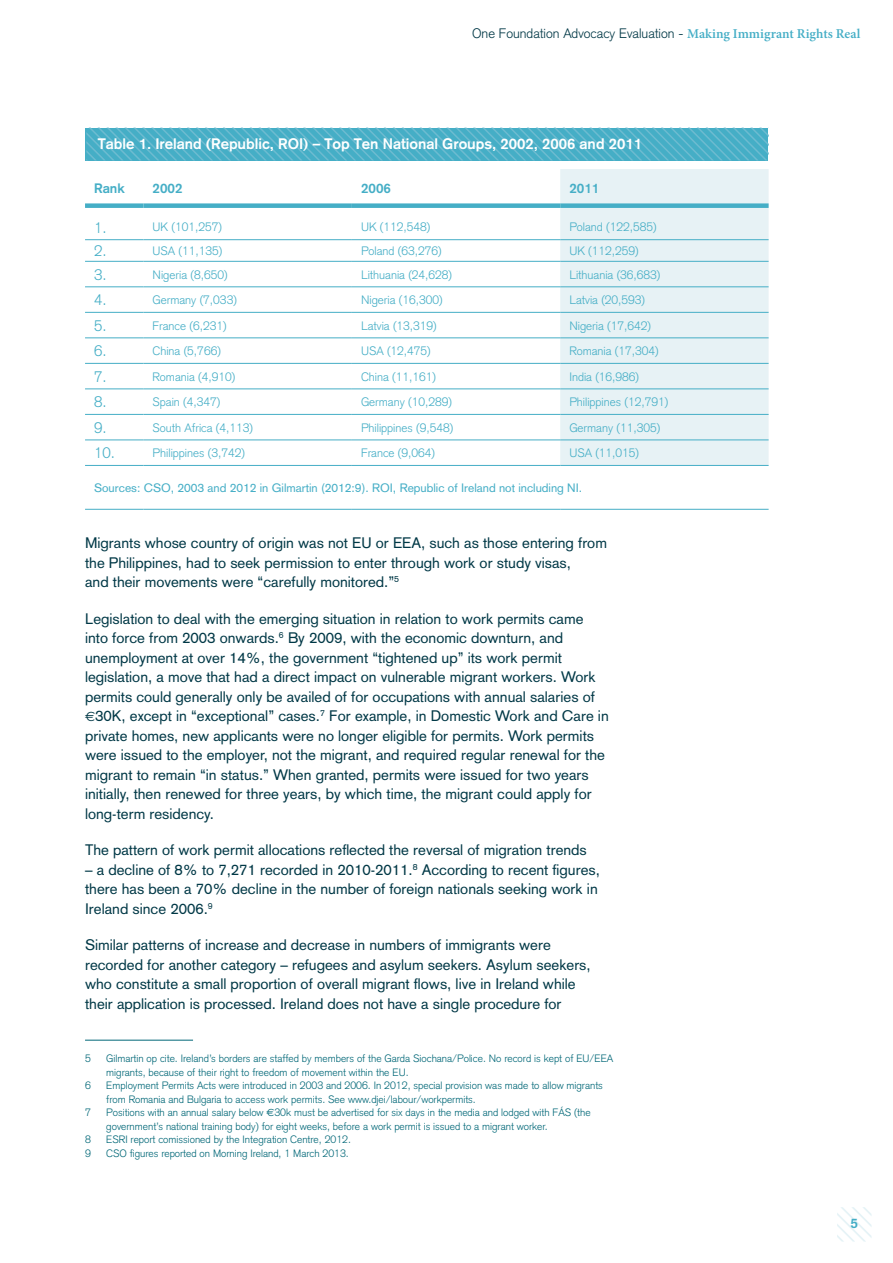
<style>
.page{position:relative;width:893px;height:1263px;background:#fff}
.page>*{position:absolute;margin:0;border:0;box-sizing:border-box;transform-origin:0 0}
.t1{font:15px/19.5px "Akzidenz Grotesk";color:#003846}
.t2{font:700 15px "Akzidenz Grotesk";color:#fff}
.t3{font:300 15px "Akzidenz Grotesk";color:#45aec6}
.t4{font:300 13.5px "Akzidenz Grotesk";color:#003846}
.t5{font:700 13.5px "Akzidenz Grotesk";color:#45aec6}
.t6{font:300 12px "Akzidenz Grotesk";color:#45aec6}
.t7{font:12px "Akzidenz Grotesk";color:#45aec6}
.t8{font:300 10.5px/13.5px "Akzidenz Grotesk";color:#006777}
.s1{font-family:"Minion Pro";font-weight:600;color:#45aec6}
.s2{font-family:"Euro Sans";font-size:13.5px}
.s3{font-family:"Euro Sans";font-weight:400}
</style>
<div class="page">
<svg style="left:837px;top:1207px;width:34px;height:34px"></svg>
<svg style="left:86px;top:128px;width:683px;height:32px;background:#4eb1c8"></svg>
<svg style="left:85px;top:240px;width:475px;height:225px"></svg>
<div style="left:560px;top:169px;width:209px;height:296px;background:#e7f2f5"></div>
<div style="left:85px;top:203px;width:59px;height:5px;background:#45aec6"></div>
<div style="left:144px;top:203px;width:208px;height:5px;background:#45aec6"></div>
<div style="left:352px;top:203px;width:208px;height:5px;background:#45aec6"></div>
<div style="left:560px;top:203px;width:209px;height:5px;background:#45aec6"></div>
<hr style="left:85px;top:239px;width:59px;height:1px;background:#45aec6">
<hr style="left:144px;top:239px;width:208px;height:1px;background:#45aec6">
<hr style="left:352px;top:239px;width:208px;height:1px;background:#45aec6">
<hr style="left:560px;top:239px;width:209px;height:1px;background:#45aec6">
<hr style="left:85px;top:261px;width:59px;height:1px;background:#45aec6">
<hr style="left:85px;top:286px;width:59px;height:1px;background:#45aec6">
<hr style="left:85px;top:312px;width:59px;height:1px;background:#45aec6">
<hr style="left:85px;top:337px;width:59px;height:1px;background:#45aec6">
<hr style="left:85px;top:363px;width:59px;height:1px;background:#45aec6">
<hr style="left:85px;top:388px;width:59px;height:1px;background:#45aec6">
<hr style="left:85px;top:414px;width:59px;height:1px;background:#45aec6">
<hr style="left:85px;top:439px;width:59px;height:1px;background:#45aec6">
<hr style="left:85px;top:465px;width:59px;height:1px;background:#45aec6">
<hr style="left:85px;top:509px;width:59px;height:1px;background:#45aec6">
<hr style="left:144px;top:509px;width:208px;height:1px;background:#45aec6">
<hr style="left:352px;top:509px;width:208px;height:1px;background:#45aec6">
<hr style="left:560px;top:509px;width:209px;height:1px;background:#45aec6">
<hr style="left:144px;top:261px;width:208px;height:1px;background:#45aec6">
<hr style="left:144px;top:286px;width:208px;height:1px;background:#45aec6">
<hr style="left:144px;top:312px;width:208px;height:1px;background:#45aec6">
<hr style="left:144px;top:337px;width:208px;height:1px;background:#45aec6">
<hr style="left:144px;top:363px;width:208px;height:1px;background:#45aec6">
<hr style="left:144px;top:388px;width:208px;height:1px;background:#45aec6">
<hr style="left:144px;top:414px;width:208px;height:1px;background:#45aec6">
<hr style="left:144px;top:439px;width:208px;height:1px;background:#45aec6">
<hr style="left:144px;top:465px;width:208px;height:1px;background:#45aec6">
<hr style="left:352px;top:261px;width:208px;height:1px;background:#45aec6">
<hr style="left:352px;top:286px;width:208px;height:1px;background:#45aec6">
<hr style="left:352px;top:312px;width:208px;height:1px;background:#45aec6">
<hr style="left:352px;top:337px;width:208px;height:1px;background:#45aec6">
<hr style="left:352px;top:363px;width:208px;height:1px;background:#45aec6">
<hr style="left:352px;top:388px;width:208px;height:1px;background:#45aec6">
<hr style="left:352px;top:414px;width:208px;height:1px;background:#45aec6">
<hr style="left:352px;top:439px;width:208px;height:1px;background:#45aec6">
<hr style="left:352px;top:465px;width:208px;height:1px;background:#45aec6">
<hr style="left:560px;top:261px;width:209px;height:1px;background:#45aec6">
<hr style="left:560px;top:286px;width:209px;height:1px;background:#45aec6">
<hr style="left:560px;top:312px;width:209px;height:1px;background:#45aec6">
<hr style="left:560px;top:337px;width:209px;height:1px;background:#45aec6">
<hr style="left:560px;top:363px;width:209px;height:1px;background:#45aec6">
<hr style="left:560px;top:388px;width:209px;height:1px;background:#45aec6">
<hr style="left:560px;top:414px;width:209px;height:1px;background:#45aec6">
<hr style="left:560px;top:439px;width:209px;height:1px;background:#45aec6">
<hr style="left:560px;top:465px;width:209px;height:1px;background:#45aec6">
<hr style="left:85px;top:1040px;width:108px;height:1px;background:#006777">
<p class="t4" style="left:472px;top:25px;width:390px">One Foundation Advocacy Evaluation - <span class="s1">Making Immigrant Rights Real</span></p>
<p class="t2" style="left:98px;top:135px;width:546px">Table 1. Ireland (Republic, ROI) – Top Ten National Groups, 2002, 2006 and 2011</p>
<p class="t5" style="left:94px;top:180px;width:32px">Rank</p>
<p class="t5" style="left:153px;top:180px;width:32px">2002</p>
<p class="t5" style="left:361px;top:180px;width:32px">2006</p>
<p class="t5" style="left:569px;top:180px;width:32px">2011</p>
<p class="t3" style="left:94px;top:219px;width:14px">1.</p>
<p class="t6" style="left:153px;top:220px;width:71px">UK (101,257)</p>
<p class="t6" style="left:361px;top:220px;width:71px">UK (112,548)</p>
<p class="t6" style="left:569px;top:220px;width:89px">Poland (122,585)</p>
<p class="t3" style="left:94px;top:242px;width:14px">2.</p>
<p class="t6" style="left:153px;top:244px;width:71px">USA (11,135)</p>
<p class="t6" style="left:361px;top:244px;width:82px">Poland (63,276)</p>
<p class="t6" style="left:569px;top:244px;width:71px">UK (112,259)</p>
<p class="t3" style="left:94px;top:266px;width:14px">3.</p>
<p class="t6" style="left:153px;top:267px;width:76px">Nigeria (8,650)</p>
<p class="t6" style="left:361px;top:267px;width:93px">Lithuania (24,628)</p>
<p class="t6" style="left:569px;top:267px;width:93px">Lithuania (36,683)</p>
<p class="t3" style="left:94px;top:291px;width:14px">4.</p>
<p class="t6" style="left:153px;top:293px;width:86px">Germany (7,033)</p>
<p class="t6" style="left:361px;top:293px;width:83px">Nigeria (16,300)</p>
<p class="t6" style="left:569px;top:293px;width:77px">Latvia (20,593)</p>
<p class="t3" style="left:94px;top:317px;width:14px">5.</p>
<p class="t6" style="left:153px;top:318px;width:76px">France (6,231)</p>
<p class="t6" style="left:361px;top:318px;width:77px">Latvia (13,319)</p>
<p class="t6" style="left:569px;top:318px;width:83px">Nigeria (17,642)</p>
<p class="t3" style="left:94px;top:342px;width:14px">6.</p>
<p class="t6" style="left:153px;top:344px;width:70px">China (5,766)</p>
<p class="t6" style="left:361px;top:344px;width:71px">USA (12,475)</p>
<p class="t6" style="left:569px;top:344px;width:91px">Romania (17,304)</p>
<p class="t3" style="left:94px;top:368px;width:14px">7.</p>
<p class="t6" style="left:153px;top:369px;width:84px">Romania (4,910)</p>
<p class="t6" style="left:361px;top:369px;width:76px">China (11,161)</p>
<p class="t6" style="left:569px;top:369px;width:71px">India (16,986)</p>
<p class="t3" style="left:94px;top:393px;width:14px">8.</p>
<p class="t6" style="left:153px;top:395px;width:69px">Spain (4,347)</p>
<p class="t6" style="left:361px;top:395px;width:92px">Germany (10,289)</p>
<p class="t6" style="left:569px;top:395px;width:100px">Philippines (12,791)</p>
<p class="t3" style="left:94px;top:419px;width:14px">9.</p>
<p class="t6" style="left:153px;top:420px;width:102px">South Africa (4,113)</p>
<p class="t6" style="left:361px;top:420px;width:94px">Philippines (9,548)</p>
<p class="t6" style="left:569px;top:420px;width:92px">Germany (11,305)</p>
<p class="t3" style="left:94px;top:444px;width:22px">10.</p>
<p class="t6" style="left:153px;top:446px;width:94px">Philippines (3,742)</p>
<p class="t6" style="left:361px;top:446px;width:76px">France (9,064)</p>
<p class="t6" style="left:569px;top:446px;width:71px">USA (11,015)</p>
<p class="t7" style="left:94px;top:481px;width:489px">Sources: CSO, 2003 and 2012 in Gilmartin (2012:9). ROI, Republic of Ireland not including NI.</p>
<p class="t1" style="left:85px;top:533px;width:523px">Migrants whose country of origin was not EU or EEA, such as those entering from the Philippines, had to seek permission to enter through work or study visas,<br>and their movements were “carefully monitored.”<sup>5</sup></p>
<p class="t1" style="left:85px;top:609px;width:525px">Legislation to deal with the emerging situation in relation to work permits came into force from 2003 onwards.<sup>6</sup> By 2009, with the economic downturn, and unemployment at over 14%, the government “tightened up” its work permit legislation, a move that had a direct impact on vulnerable migrant workers. Work permits could generally only be availed of for occupations with annual salaries of <span class="s2">€</span>30K, except in “exceptional” cases.<sup>7</sup> For example, in Domestic Work and Care in private homes, new applicants were no longer eligible for permits. Work permits were issued to the employer, not the migrant, and required regular renewal for the migrant to remain “in status.” When granted, permits were issued for two years initially, then renewed for three years, by which time, the migrant could apply for long-term residency.</p>
<p class="t1" style="left:85px;top:840px;width:503px">The pattern of work permit allocations reflected the reversal of migration trends</p>
<p class="t1" style="left:85px;top:860px;width:516px">– a decline of 8% to 7,271 recorded in 2010-2011.<sup>8</sup> According to recent figures, there has been a 70% decline in the number of foreign nationals seeking work in<br>Ireland since 2006.<sup>9</sup></p>
<p class="t1" style="left:85px;top:935px;width:507px">Similar patterns of increase and decrease in numbers of immigrants were recorded for another category – refugees and asylum seekers. Asylum seekers, who constitute a small proportion of overall migrant flows, live in Ireland while their application is processed. Ireland does not have a single procedure for</p>
<p class="t8" style="left:85px;top:1052px;width:7px">5</p>
<p class="t8" style="left:106px;top:1052px;width:508px">Gilmartin op cite. Ireland’s borders are staffed by members of the Garda Siochana/Police. No record is kept of EU/EEA migrants, because of their right to freedom of movement within the EU.</p>
<p class="t8" style="left:85px;top:1079px;width:7px">6</p>
<p class="t8" style="left:106px;top:1079px;width:498px">Employment Permits Acts were introduced in 2003 and 2006. In 2012, special provision was made to allow migrants from Romania and Bulgaria to access work permits. See www.djei/labour/workpermits.</p>
<p class="t8" style="left:85px;top:1106px;width:7px">7</p>
<p class="t8" style="left:106px;top:1106px;width:486px">Positions with an annual salary below <span class="s3">€</span>30k must be advertised for six days in the media and lodged with FÁS (the government’s national training body) for eight weeks, before a work permit is issued to a migrant worker.</p>
<p class="t8" style="left:85px;top:1133px;width:7px">8</p>
<p class="t8" style="left:106px;top:1133px;width:246px">ESRI report comissioned by the Integration Centre, 2012.</p>
<p class="t8" style="left:85px;top:1146px;width:7px">9</p>
<p class="t8" style="left:106px;top:1146px;width:244px">CSO figures reported on Morning Ireland, 1 March 2013.</p>
<p class="t5" style="left:850px;top:1216px;width:9px">5</p>
</div>
